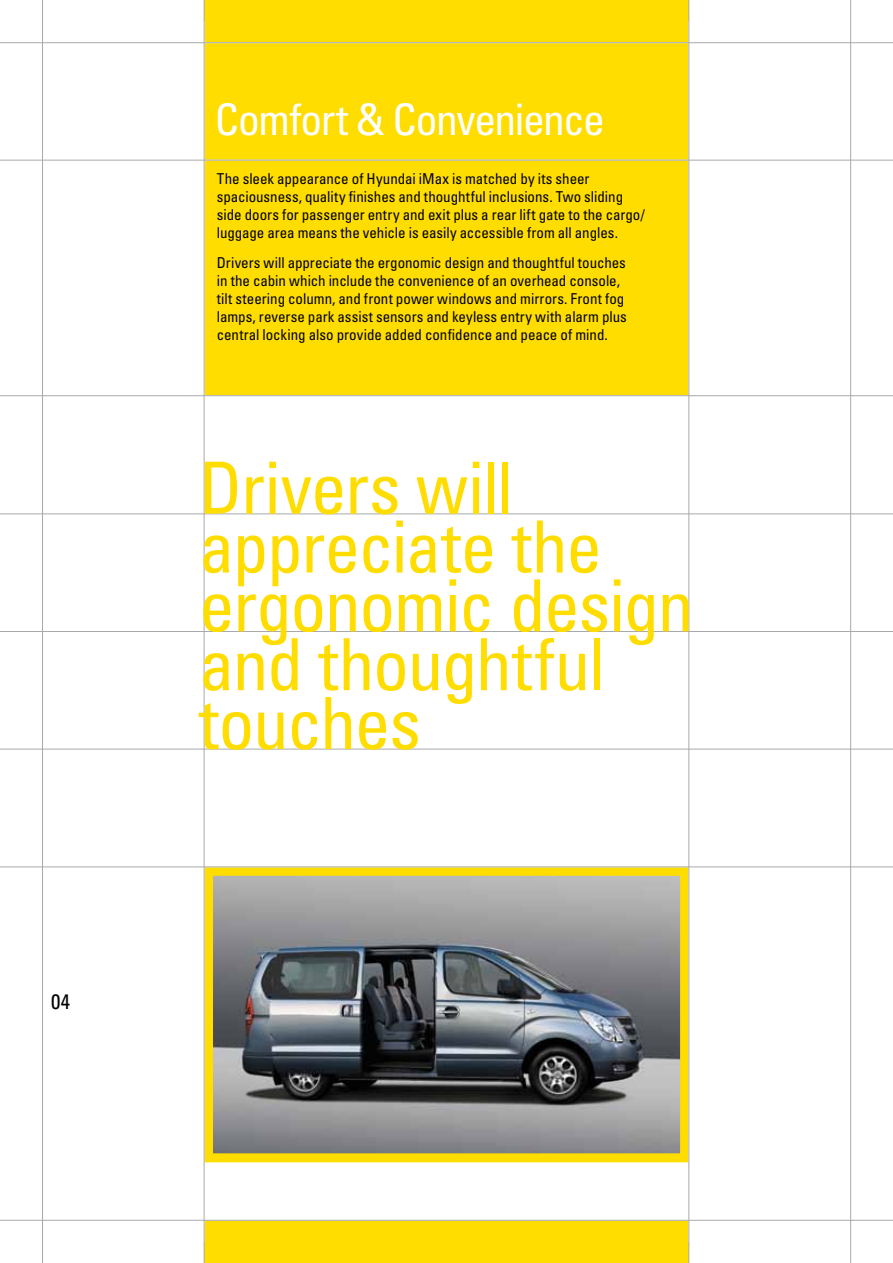
<style>
.page{position:relative;width:893px;height:1263px;background:#fff}
.page>*{position:absolute;margin:0;border:0;box-sizing:border-box;transform-origin:0 0}
.t1{font:condensed 72px/58.8px "Univers LT Std";letter-spacing:-.02em;color:#fd0}
.t2{font:condensed 43.5px "Univers LT Std";letter-spacing:-.03em;color:#fff}
.t3{font:condensed 21px "Univers LT Std";color:#000}
.t4{font:condensed 15px/18px "Univers LT Std";color:#000}
</style>
<div class="page">
<div style="left:204px;top:0;width:485px;height:395px;background:#fd0"></div>
<div style="left:204px;top:1220px;width:485px;height:43px;background:#fd0"></div>
<img style="left:214px;top:877px;width:465px;height:275px">
<div style="left:204px;top:867px;width:485px;height:295px;border:9px solid #fd0"></div>
<hr style="left:0;top:160px;width:893px;height:1px;background:#a7a9ac">
<hr style="left:204px;top:0;width:1px;height:1263px;background:#a7a9ac">
<hr style="left:0;top:395px;width:893px;height:1px;background:#a7a9ac">
<hr style="left:0;top:513px;width:893px;height:1px;background:#a7a9ac">
<hr style="left:0;top:631px;width:893px;height:1px;background:#a7a9ac">
<hr style="left:0;top:749px;width:893px;height:1px;background:#a7a9ac">
<hr style="left:0;top:866px;width:893px;height:1px;background:#a7a9ac">
<hr style="left:0;top:1220px;width:893px;height:1px;background:#a7a9ac">
<hr style="left:688px;top:0;width:1px;height:1263px;background:#a7a9ac">
<hr style="left:850px;top:0;width:1px;height:1263px;background:#a7a9ac">
<hr style="left:42px;top:0;width:1px;height:1263px;background:#a7a9ac">
<hr style="left:0;top:42px;width:893px;height:1px;background:#a7a9ac">
<h3 class="t3" style="left:51px;top:988px;width:21px">04</h3>
<h2 class="t2" style="left:215px;top:92px;width:391px">Comfort &amp; Convenience</h2>
<p class="t4" style="left:217px;top:169px;width:429px">The sleek appearance of Hyundai iMax is matched by its sheer spaciousness, quality finishes and thoughtful inclusions. Two sliding side doors for passenger entry and exit plus a rear lift gate to the cargo/ luggage area means the vehicle is easily accessible from all angles.</p>
<p class="t4" style="left:217px;top:254px;width:412px">Drivers will appreciate the ergonomic design and thoughtful touches in the cabin which include the convenience of an overhead console, tilt steering column, and front power windows and mirrors. Front fog lamps, reverse park assist sensors and keyless entry with alarm plus central locking also provide added confidence and peace of mind.</p>
<h1 class="t1" style="left:199px;top:458px;width:496px">Drivers will appreciate the ergonomic design and thoughtful touches</h1>
</div>
